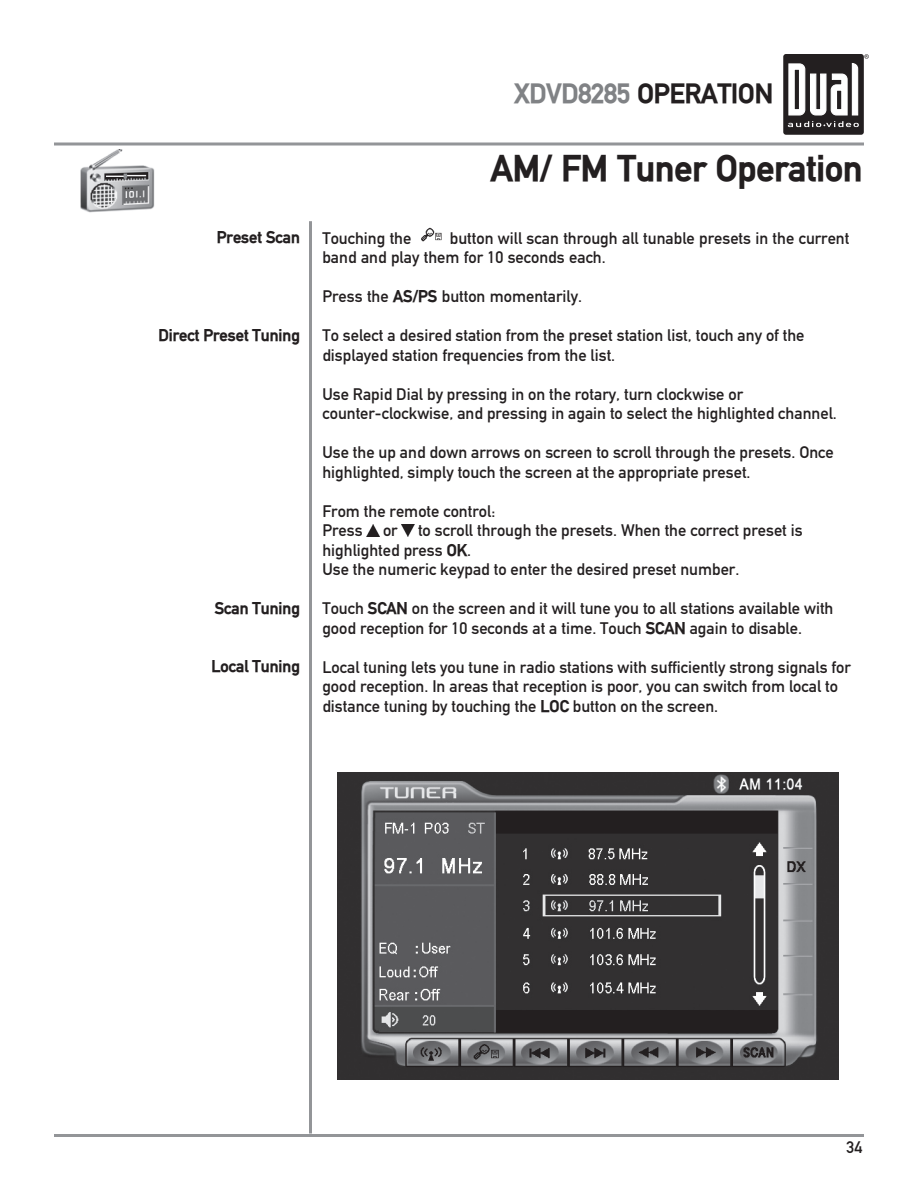
<style>
.page{position:relative;width:918px;height:1188px;background:#fff}
.page>*{position:absolute;margin:0;border:0;box-sizing:border-box;transform-origin:0 0}
.t1{font:700 36px "DIN Mittelschrift";color:#231f20}
.t2{font:700 27px "DIN Mittelschrift";color:#231f20}
.t3{font:16.5px/19.5px "DIN Mittelschrift";color:#231f20}
.t4{font:700 16.5px "DIN Mittelschrift";color:#231f20}
.s1{color:#808285}
.s2{font-weight:700}
</style>
<div class="page">
<div style="left:783px;top:54px;width:81px;height:81px;background:#231f20;border-radius:3px"></div>
<svg style="left:788px;top:54px;width:81px;height:73px"></svg>
<hr style="left:54px;top:143px;width:810px;height:3px;background:#939598">
<hr style="left:54px;top:1134px;width:810px;height:3px;background:#939598">
<img style="left:80px;top:149px;width:75px;height:64px">
<img style="left:421px;top:227px;width:21px;height:15px">
<svg style="left:367px;top:524px;width:12px;height:12px"></svg>
<svg style="left:402px;top:524px;width:12px;height:12px"></svg>
<hr style="left:309px;top:221px;width:3px;height:913px;background:#939598">
<img style="left:338px;top:772px;width:500px;height:308px">
<p class="t4" style="left:217px;top:228px;width:85px">Preset Scan</p>
<p class="t4" style="left:159px;top:325px;width:143px">Direct Preset Tuning</p>
<p class="t4" style="left:215px;top:598px;width:87px">Scan Tuning</p>
<p class="t4" style="left:211px;top:657px;width:90px">Local Tuning</p>
<h2 class="t2" style="left:515px;top:77px;width:260px"><span class="s1">XDVD8285</span> OPERATION</h2>
<h1 class="t1" style="left:491px;top:147px;width:373px">AM/ FM Tuner Operation</h1>
<p class="t3" style="left:322px;top:228px;width:90px">Touching the</p>
<p class="t3" style="left:322px;top:228px;width:528px;text-indent:127px">button will scan through all tunable presets in the current band and play them for 10 seconds each.</p>
<p class="t3" style="left:322px;top:287px;width:261px">Press the <span class="s2">AS/PS</span> button momentarily.</p>
<p class="t3" style="left:322px;top:326px;width:484px">To select a desired station from the preset station list, touch any of the displayed station frequencies from the list.</p>
<p class="t3" style="left:322px;top:384px;width:516px">Use Rapid Dial by pressing in on the rotary, turn clockwise or counter-clockwise, and pressing in again to select the highlighted channel.</p>
<p class="t3" style="left:322px;top:443px;width:513px">Use the up and down arrows on screen to scroll through the presets. Once highlighted, simply touch the screen at the appropriate preset.</p>
<p class="t3" style="left:322px;top:501px;width:482px">From the remote control:<br>Press or to scroll through the presets. When the correct preset is highlighted press <span class="s2">OK</span>.<br>Use the numeric keypad to enter the desired preset number.</p>
<p class="t3" style="left:322px;top:599px;width:513px">Touch <span class="s2">SCAN</span> on the screen and it will tune you to all stations available with good reception for 10 seconds at a time. Touch <span class="s2">SCAN</span> again to disable.</p>
<p class="t3" style="left:322px;top:657px;width:530px">Local tuning lets you tune in radio stations with sufficiently strong signals for good reception. In areas that reception is poor, you can switch from local to distance tuning by touching the <span class="s2">LOC</span> button on the screen.</p>
<p class="t3" style="left:847px;top:1138px;width:17px">34</p>
</div>
